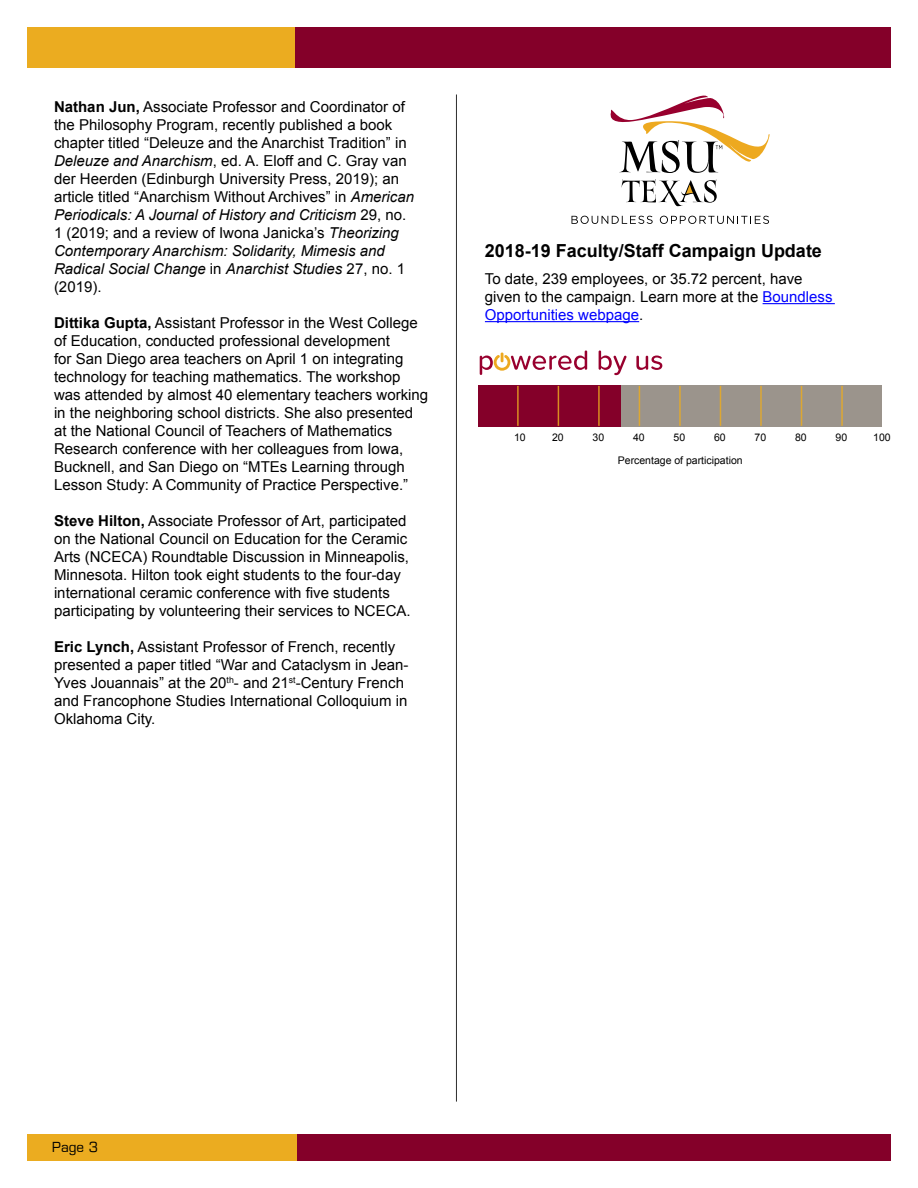
<style>
.page{position:relative;width:918px;height:1188px;background:#fff}
.page>*{position:absolute;margin:0;border:0;box-sizing:border-box;transform-origin:0 0}
.Headline{font:700 18px "Arial";color:#000}
.Text{font:15px/18px "Arial";color:#000}
.t1{font:13.5px "Eurostile";color:#000}
.Text-2{font:10.5px "Arial";color:#000}
.s1{font-weight:700}
.s2{font-style:italic}
.s3{color:#00f}
</style>
<div class="page">
<div style="left:290px;top:27px;width:601px;height:41px;background:#840029"></div>
<div style="left:27px;top:27px;width:268px;height:41px;background:#ebac20"></div>
<div style="left:290px;top:1134px;width:601px;height:27px;background:#840029"></div>
<div style="left:27px;top:1134px;width:270px;height:27px;background:#ebac20"></div>
<hr style="left:456px;top:94px;width:1px;height:1008px;background:#000">
<svg style="left:622px;top:179px;width:95px;height:27px"></svg>
<svg style="left:610px;top:95px;width:160px;height:78px"></svg>
<svg style="left:572px;top:216px;width:81px;height:8px"></svg>
<svg style="left:660px;top:216px;width:109px;height:8px"></svg>
<svg style="left:480px;top:350px;width:182px;height:25px"></svg>
<div style="left:478px;top:385px;width:404px;height:42px;background:#9b948c"></div>
<div style="left:478px;top:385px;width:143px;height:42px;background:#840029"></div>
<hr style="left:517px;top:386px;width:2px;height:40px;background:#ebac20">
<hr style="left:558px;top:386px;width:1px;height:40px;background:#ebac20">
<hr style="left:598px;top:386px;width:2px;height:40px;background:#ebac20">
<hr style="left:639px;top:386px;width:1px;height:40px;background:#ebac20">
<hr style="left:679px;top:386px;width:2px;height:40px;background:#ebac20">
<hr style="left:720px;top:386px;width:1px;height:40px;background:#ebac20">
<hr style="left:760px;top:386px;width:2px;height:40px;background:#ebac20">
<hr style="left:801px;top:386px;width:1px;height:40px;background:#ebac20">
<hr style="left:841px;top:386px;width:2px;height:40px;background:#ebac20">
<hr style="left:763px;top:303px;width:72px;height:1px;background:#00f">
<hr style="left:485px;top:321px;width:154px;height:1px;background:#00f">
<p class="Text" style="left:54px;top:98px;width:362px"><span class="s1">Nathan Jun,</span> Associate Professor and Coordinator of the Philosophy Program, recently published a book chapter titled “Deleuze and the Anarchist Tradition” in <span class="s2">Deleuze and Anarchism</span>, ed. A. Eloff and C. Gray van der Heerden (Edinburgh University Press, 2019); an article titled “Anarchism Without Archives” in <span class="s2">American Periodicals: A Journal of History and Criticism</span> 29, no.<br>1 (2019; and a review of Iwona Janicka’s <span class="s2">Theorizing Contemporary Anarchism: Solidarity, Mimesis and Radical Social Change</span> in <span class="s2">Anarchist Studies</span> 27, no. 1 (2019).</p>
<p class="Text" style="left:54px;top:314px;width:376px"><span class="s1">Dittika Gupta,</span> Assistant Professor in the West College of Education, conducted professional development<br>for San Diego area teachers on April 1 on integrating technology for teaching mathematics. The workshop was attended by almost 40 elementary teachers working in the neighboring school districts. She also presented at the National Council of Teachers of Mathematics Research conference with her colleagues from Iowa, Bucknell, and San Diego on “MTEs Learning through Lesson Study: A Community of Practice Perspective.”</p>
<p class="Text" style="left:54px;top:512px;width:358px"><span class="s1">Steve Hilton,</span> Associate Professor of Art, participated on the National Council on Education for the Ceramic Arts (NCECA) Roundtable Discussion in Minneapolis, Minnesota. Hilton took eight students to the four-day international ceramic conference with five students participating by volunteering their services to NCECA.</p>
<p class="Text" style="left:54px;top:638px;width:356px"><span class="s1">Eric Lynch,</span> Assistant Professor of French, recently presented a paper titled “War and Cataclysm in Jean-Yves Jouannais” at the 20<sup>th</sup>- and 21<sup>st</sup>-Century French and Francophone Studies International Colloquium in Oklahoma City.</p>
<p class="Headline" style="left:485px;top:239px;width:339px">2018-19 Faculty/Staff Campaign Update</p>
<p class="Text" style="left:485px;top:270px;width:349px">To date, 239 employees, or 35.72 percent, have given to the campaign. Learn more at the <span class="s3">Boundless<br>Opportunities webpage</span>.</p>
<p class="Text-2" style="left:514px;top:430px;width:13px">10</p>
<p class="Text-2" style="left:552px;top:430px;width:13px">20</p>
<p class="Text-2" style="left:593px;top:430px;width:13px">30</p>
<p class="Text-2" style="left:633px;top:430px;width:13px">40</p>
<p class="Text-2" style="left:674px;top:430px;width:13px">50</p>
<p class="Text-2" style="left:714px;top:430px;width:13px">60</p>
<p class="Text-2" style="left:755px;top:430px;width:13px">70</p>
<p class="Text-2" style="left:795px;top:430px;width:13px">80</p>
<p class="Text-2" style="left:836px;top:430px;width:13px">90</p>
<p class="Text-2" style="left:873px;top:430px;width:19px">100</p>
<p class="Text-2" style="left:618px;top:454px;width:126px">Percentage of participation</p>
<p class="t1" style="left:52px;top:1139px;width:47px">Page 3</p>
</div>
